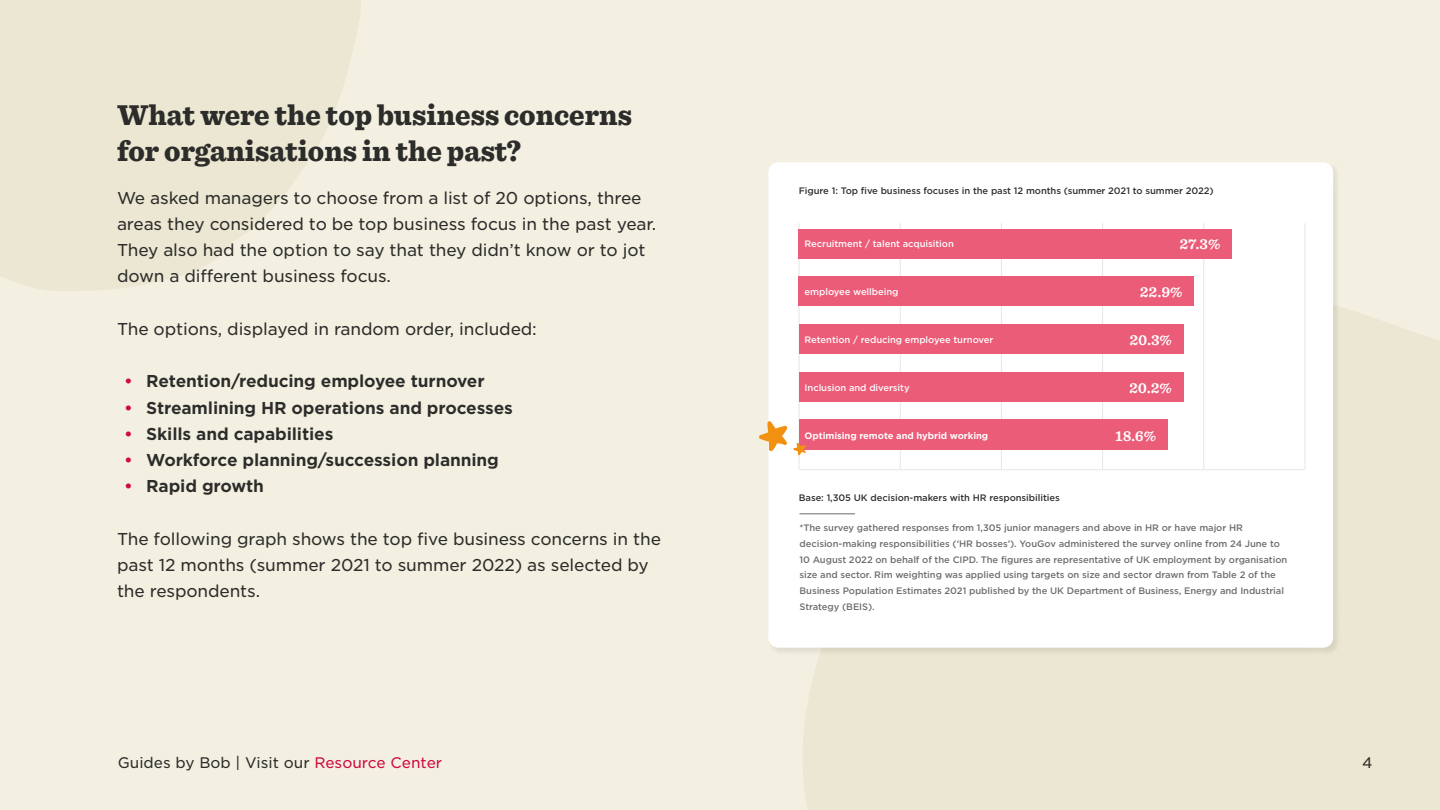
<style>
.page{position:relative;width:1440px;height:810px;background:#f3f0e2}
.page>*{position:absolute;margin:0;border:0;box-sizing:border-box;transform-origin:0 0}
.t1{font:900 30px/36px "Sentinel";color:#2c2c2a;scale:.95 1}
.t2{font:16.5px/26.2px "Gotham S Sm";letter-spacing:-.01em;color:#2c2c2a}
.t3{font:700 16.5px "Gotham S Sm";letter-spacing:-.01em;color:#2c2c2a}
.t4{font:700 16.5px "Gotham S Sm";color:#cf0b3e}
.t5{font:14.7px "Gotham S Sm";color:#2c2c2a}
.t6{font:700 13.95px "Sentinel S Sm";letter-spacing:-.01em;color:#fff}
.t7{font:500 9px/15.8px "Gotham S Sm";letter-spacing:-.01em;color:#6b6b6a}
.t8{font:500 9px "Gotham S Sm";letter-spacing:-.01em;color:#2c2c2a}
.t9{font:500 9px "Gotham S Sm";letter-spacing:-.01em;color:#fff}
.t10{font:700 9px "Gotham S Sm";letter-spacing:-.01em;color:#fff}
.s1{color:#cf0b3e}
</style>
<div class="page">
<svg style="left:0;top:0;width:361px;height:291px;fill:#ebe7d2"></svg>
<div style="left:803px;top:307px;width:637px;height:503px;background:#ebe7d2"></div>
<div style="left:768px;top:162px;width:573px;height:494px;background:#000;opacity:.08"></div>
<div style="left:768px;top:162px;width:565px;height:486px;background:#fff;border-radius:10px"></div>
<hr style="left:799px;top:223px;width:1px;height:246px;background:#e7e5e6">
<hr style="left:900px;top:223px;width:1px;height:246px;background:#e7e5e6">
<hr style="left:1001px;top:223px;width:1px;height:246px;background:#e7e5e6">
<hr style="left:1102px;top:223px;width:1px;height:246px;background:#e7e5e6">
<hr style="left:1305px;top:223px;width:1px;height:246px;background:#e7e5e6">
<hr style="left:1203px;top:223px;width:1px;height:246px;background:#e7e5e6">
<hr style="left:799px;top:469px;width:506px;height:1px;background:#e7e5e6">
<div style="left:799px;top:229px;width:433px;height:30px;background:#eb5c78"></div>
<div style="left:799px;top:276px;width:395px;height:30px;background:#eb5c78"></div>
<div style="left:799px;top:324px;width:384px;height:30px;background:#eb5c78"></div>
<div style="left:799px;top:372px;width:384px;height:30px;background:#eb5c78"></div>
<div style="left:799px;top:420px;width:368px;height:30px;background:#eb5c78"></div>
<hr style="left:800px;top:514px;width:55px;height:1px;background:#6b6b6a">
<svg style="left:759px;top:421px;width:47px;height:34px"></svg>
<h1 class="t1" style="left:117px;top:96px;width:543px">What were the top business concerns for organisations in the past?</h1>
<h2 class="t2" style="left:117px;top:184px;width:541px">We asked managers to choose from a list of 20 options, three areas they considered to be top business focus in the past year.<br>They also had the option to say that they didn t’ know or to jot down a different business focus.</h2>
<h2 class="t2" style="left:117px;top:315px;width:421px">The options, displayed in random order, included:</h2>
<h2 class="t3" style="left:146px;top:370px;width:340px">Retention/reducing employee turnover</h2>
<h2 class="t4" style="left:124px;top:370px;width:10px">•</h2>
<h2 class="t4" style="left:124px;top:396px;width:10px">•</h2>
<h2 class="t3" style="left:146px;top:396px;width:368px">Streamlining HR operations and processes</h2>
<h2 class="t4" style="left:124px;top:422px;width:10px">•</h2>
<h2 class="t3" style="left:146px;top:422px;width:189px">Skills and capabilities</h2>
<h2 class="t4" style="left:124px;top:449px;width:10px">•</h2>
<h2 class="t3" style="left:146px;top:449px;width:354px">Workforce planning/succession planning</h2>
<h2 class="t4" style="left:124px;top:475px;width:10px">•</h2>
<h2 class="t3" style="left:146px;top:475px;width:119px">Rapid growth</h2>
<h2 class="t2" style="left:117px;top:525px;width:546px">The following graph shows the top five business concerns in the past 12 months (summer 2021 to summer 2022) as selected by the respondents.</h2>
<h3 class="t5" style="left:118px;top:753px;width:326px">Guides by Bob | Visit our <span class="s1">Resource Center</span></h3>
<p class="t8" style="left:799px;top:185px;width:416px">Figure 1: Top five business focuses in the past 12 months (summer 2021 to summer 2022(</p>
<p class="t9" style="left:805px;top:238px;width:151px">Recruitment / talent acquisition</p>
<h3 class="t6" style="left:1179px;top:233px;width:43px">27.3%</h3>
<p class="t9" style="left:805px;top:286px;width:95px">employee wellbeing</p>
<h3 class="t6" style="left:1140px;top:281px;width:44px">22.9%</h3>
<p class="t9" style="left:805px;top:333px;width:190px">Retention / reducing employee turnover</p>
<h3 class="t6" style="left:1129px;top:329px;width:44px">20.3%</h3>
<p class="t9" style="left:805px;top:381px;width:107px">Inclusion and diversity</p>
<h3 class="t6" style="left:1129px;top:376px;width:44px">20.2%</h3>
<p class="t10" style="left:805px;top:429px;width:185px">Optimising remote and hybrid working</p>
<h3 class="t6" style="left:1115px;top:424px;width:42px">18.6%</h3>
<p class="t8" style="left:799px;top:492px;width:263px">Base: 1,305 UK decision-makers with HR responsibilities</p>
<p class="t7" style="left:799px;top:520px;width:489px">*The survey gathered responses from 1,305 junior managers and above in HR or have major HR decision-making responsibilities (‘HR bosses’). YouGov administered the survey online from 24 June to 10 August 2022 on behalf of the CIPD. The figures are representative of UK employment by organisation size and sector. Rim weighting was applied using targets on size and sector drawn from Table 2 of the Business Population Estimates 2021 published by the UK Department of Business, Energy and Industrial Strategy (BEIS .(</p>
<h3 class="t5" style="left:1362px;top:753px;width:12px">4</h3>
</div>
